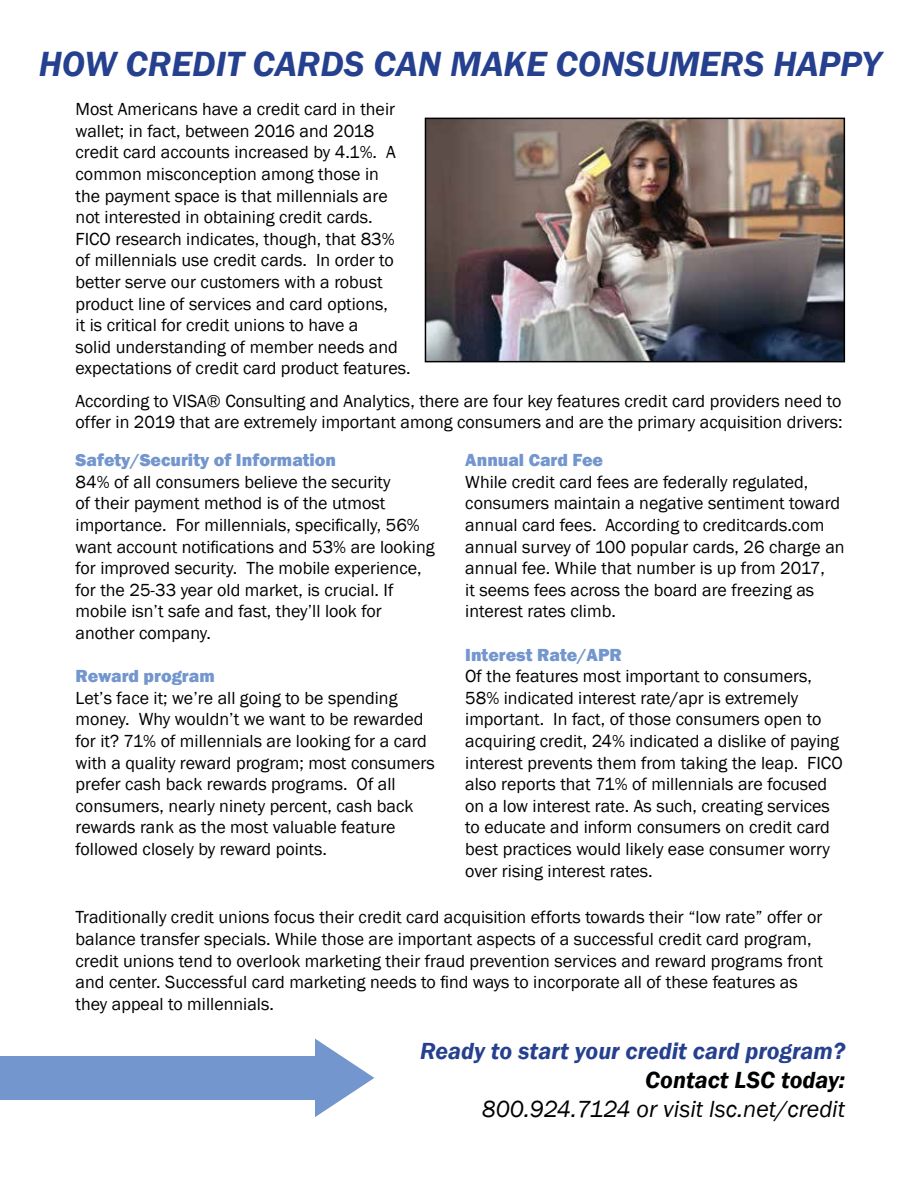
<style>
.page{position:relative;width:918px;height:1188px;background:#fff}
.page>*{position:absolute;margin:0;border:0;box-sizing:border-box;transform-origin:0 0}
.t1{font:italic 600 36px "Franklin Gothic";color:#25408f}
.t2{font:italic 600 24px "Franklin Gothic";color:#25408f}
.t3{font:italic 24px "Franklin Gothic";color:#000}
.t4{font:italic 600 24px "Franklin Gothic";color:#000}
.t5{font:18px/21.6px "Franklin Gothic";color:#000}
.t6{font:800 18px "Franklin Gothic";color:#7396ce}
</style>
<div class="page">
<img style="left:428px;top:121px;width:414px;height:238px">
<div style="left:425px;top:118px;width:420px;height:244px;border:2px solid #000"></div>
<div style="left:0;top:1057px;width:336px;height:43px;background:#7396ce"></div>
<svg style="left:315px;top:1039px;width:59px;height:78px"></svg>
<h1 class="t1" style="left:39px;top:40px;width:844px">HOW CREDIT CARDS CAN MAKE CONSUMERS HAPPY</h1>
<p class="t5" style="left:76px;top:99px;width:337px">Most Americans have a credit card in their wallet; in fact, between 2016 and 2018 credit card accounts increased by 4.1%. A common misconception among those in<br>the payment space is that millennials are not interested in obtaining credit cards.<br>FICO research indicates, though, that 83% of millennials use credit cards. In order to better serve our customers with a robust product line of services and card options,<br>it is critical for credit unions to have a<br>solid understanding of member needs and expectations of credit card product features.</p>
<p class="t5" style="left:76px;top:390px;width:769px">According to VISA® Consulting and Analytics, there are four key features credit card providers need to offer in 2019 that are extremely important among consumers and are the primary acquisition drivers:</p>
<p class="t6" style="left:76px;top:449px;width:262px">Safety/Security of Information</p>
<p class="t5" style="left:76px;top:471px;width:361px">84% of all consumers believe the security<br>of their payment method is of the utmost importance. For millennials, specifically, 56% want account notifications and 53% are looking for improved security. The mobile experience, for the 25-33 year old market, is crucial. If mobile isn’t safe and fast, they’ll look for another company.</p>
<p class="t6" style="left:76px;top:665px;width:141px">Reward program</p>
<p class="t5" style="left:76px;top:687px;width:361px">Let’s face it; we’re all going to be spending money. Why wouldn’t we want to be rewarded for it? 71% of millennials are looking for a card with a quality reward program; most consumers prefer cash back rewards programs. Of all consumers, nearly ninety percent, cash back rewards rank as the most valuable feature followed closely by reward points.</p>
<p class="t6" style="left:465px;top:449px;width:139px">Annual Card Fee</p>
<p class="t5" style="left:465px;top:471px;width:381px">While credit card fees are federally regulated, consumers maintain a negative sentiment toward annual card fees. According to creditcards.com annual survey of 100 popular cards, 26 charge an annual fee. While that number is up from 2017,<br>it seems fees across the board are freezing as interest rates climb.</p>
<p class="t6" style="left:465px;top:643px;width:158px">Interest Rate/APR</p>
<p class="t5" style="left:465px;top:666px;width:379px">Of the features most important to consumers, 58% indicated interest rate/apr is extremely important. In fact, of those consumers open to acquiring credit, 24% indicated a dislike of paying interest prevents them from taking the leap. FICO also reports that 71% of millennials are focused on a low interest rate. As such, creating services to educate and inform consumers on credit card best practices would likely ease consumer worry over rising interest rates.</p>
<p class="t5" style="left:76px;top:907px;width:749px">Traditionally credit unions focus their credit card acquisition efforts towards their “low rate” offer or balance transfer specials. While those are important aspects of a successful credit card program, credit unions tend to overlook marketing their fraud prevention services and reward programs front and center. Successful card marketing needs to find ways to incorporate all of these features as they appeal to millennials.</p>
<h2 class="t2" style="left:420px;top:1035px;width:426px">Ready to start your credit card program?</h2>
<h2 class="t4" style="left:645px;top:1064px;width:201px">Contact LSC today:</h2>
<h2 class="t3" style="left:482px;top:1094px;width:365px">800.924.7124 or visit lsc.net/credit</h2>
</div>
